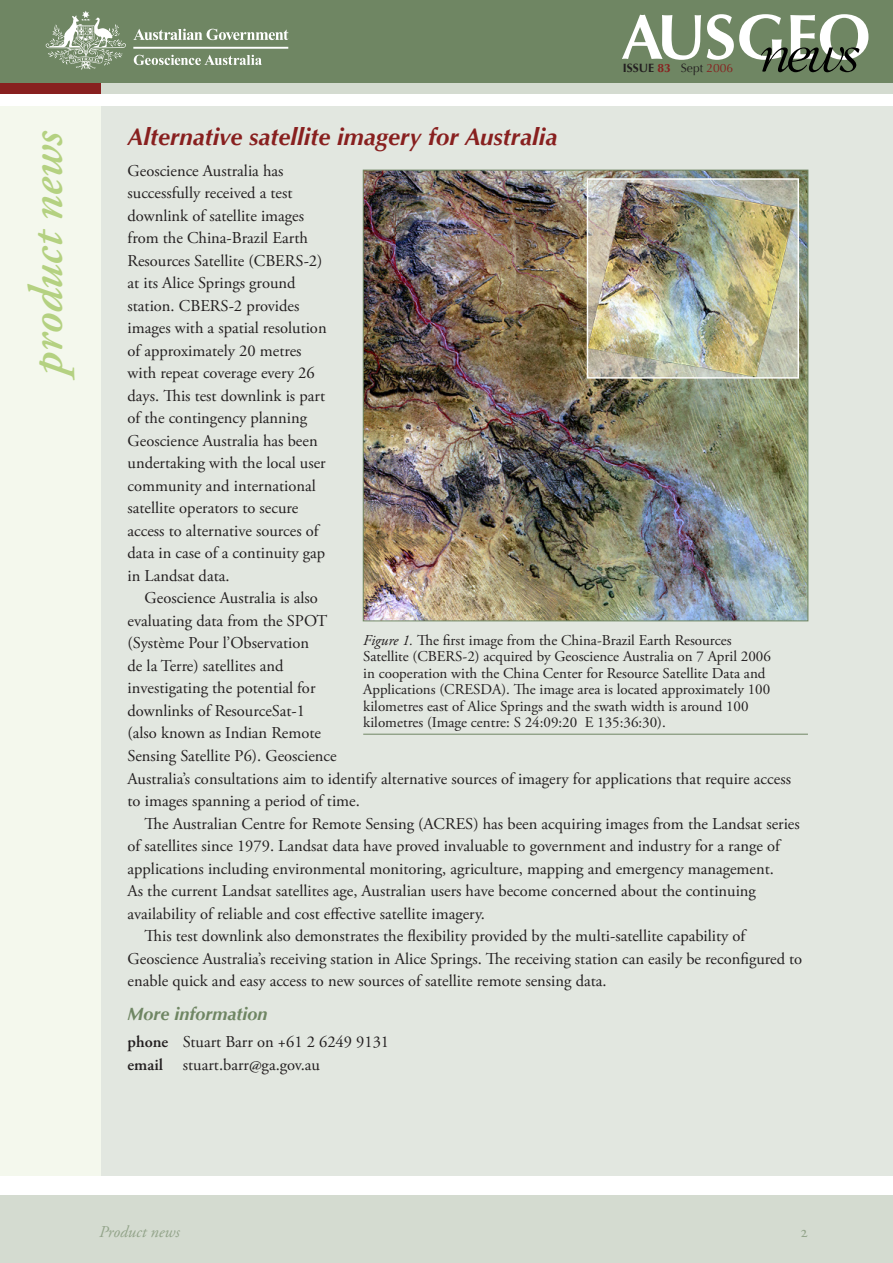
<style>
.page{position:relative;width:893px;height:1263px;background:#fff}
.page>*{position:absolute;margin:0;border:0;box-sizing:border-box;transform-origin:0 0}
.t1{font:italic 600 48px "Adobe Garamond Pro";color:#b4d181}
.H1_Product_News_Head{font:italic 700 24px "Optima";color:#88201f}
.H4_in_brief{font:italic 700 18px "Optima";color:#6f8663}
.body{font:16.5px/22.5px "Adobe Garamond Pro";color:#231f20}
.body_first_para{font:16.5px/22.5px "Adobe Garamond Pro";color:#231f20}
.information{font:16.5px "Adobe Garamond Pro";color:#231f20}
.t2{font:italic 16.5px "Adobe Garamond Pro";color:#93a48a}
.t3{font:15px/16.5px "Adobe Garamond Pro";color:#231f20}
.t4{font:700 12px "Optima";color:#231f20}
.s1{color:#88201f}
.s2{font-weight:400}
.s3{font-weight:400;color:#88201f}
.s4{font-weight:600}
.s5{font-style:italic}
</style>
<div class="page">
<div style="left:0;top:13px;width:893px;height:81px;background:#d4dbd0"></div>
<div style="left:0;top:12px;width:101px;height:81px;background:#88201f"></div>
<div style="left:0;top:0;width:893px;height:82px;background:#6f8663"></div>
<svg style="left:133px;top:29px;width:155px;height:11px"></svg>
<svg style="left:46px;top:11px;width:80px;height:59px"></svg>
<hr style="left:133px;top:47px;width:155px;height:2px;background:#fff">
<svg style="left:134px;top:55px;width:128px;height:10px"></svg>
<div style="left:0;top:1195px;width:893px;height:68px;background:#d4dbd0"></div>
<div style="left:101px;top:106px;width:792px;height:1070px;background:#e2e7e0"></div>
<div style="left:0;top:106px;width:101px;height:1070px;background:#f4f8ed"></div>
<img style="left:365px;top:172px;width:441px;height:447px">
<hr style="left:363px;top:734px;width:445px;height:1px;background:#6f8663">
<svg style="left:622px;top:15px;width:79px;height:45px"></svg>
<svg style="left:707px;top:14px;width:161px;height:58px"></svg>
<p class="t1" style="left:19px;top:375px;width:246px;rotate:-90deg">product news</p>
<p class="t4" style="left:623px;top:61px;width:112px">ISSUE <span class="s1">83</span> <span class="s2">Sept</span> <span class="s3">2006</span></p>
<p class="H1_Product_News_Head" style="left:128px;top:123px;width:431px">Alternative satellite imagery for Australia</p>
<p class="body_first_para" style="left:128px;top:160px;width:201px">Geoscience Australia has successfully received a test downlink of satellite images from the China-Brazil Earth<br>Resources Satellite (CBERS‑--2) at its Alice Springs ground station. CBERS‑2 provides images with a spatial resolution of approximately 20 metres with repeat coverage every 26 days. This test downlink is part of the contingency planning<br>Geoscience Australia has been undertaking with the local user community and international satellite operators to secure access to alternative sources of data in case of a continuity gap in Landsat data.</p>
<p class="body" style="left:128px;top:588px;width:665px;text-indent:17px">Geoscience Australia is also<br>evaluating data from the SPOT<br>(Système Pour l’Observation<br>de la Terre) satellites and<br>investigating the potential for<br>downlinks of ResourceSat-1<br>(also known as Indian Remote<br>Sensing Satellite P6). Geoscience<br>Australia’s consultations aim to identify alternative sources of imagery for applications that require access to images spanning a period of time.</p>
<p class="body" style="left:128px;top:813px;width:674px;text-indent:17px">The Australian Centre for Remote Sensing (ACRES) has been acquiring images from the Landsat series of satellites since 1979. Landsat data have proved invaluable to government and industry for a range of applications including environmental monitoring, agriculture, mapping and emergency management.<br>As the current Landsat satellites age, Australian users have become concerned about the continuing availability of reliable and cost effective satellite imagery.</p>
<p class="body" style="left:128px;top:925px;width:676px;text-indent:17px">This test downlink also demonstrates the flexibility provided by the multi-satellite capability of<br>Geoscience Australia’s receiving station in Alice Springs. The receiving station can easily be reconfigured to enable quick and easy access to new sources of satellite remote sensing data.</p>
<p class="H4_in_brief" style="left:128px;top:1003px;width:142px">More information</p>
<p class="information" style="left:128px;top:1032px;width:263px"><span class="s4">phone</span> Stuart Barr on +61 2 6249 9131</p>
<p class="information" style="left:128px;top:1054px;width:194px"><span class="s4">email</span> stuart.barr@ga.gov.au</p>
<p class="t3" style="left:363px;top:632px;width:409px"><span class="s5">Figure 1.</span> The first image from the China-Brazil Earth Resources Satellite (CBERS-2) acquired by Geoscience Australia on 7 April 2006 in cooperation with the China Center for Resource Satellite Data and Applications (CRESDA). The image area is located approximately 100 kilometres east of Alice Springs and the swath width is around 100 kilometres (Image centre: S 24:09:20 E 135:36:30).</p>
<p class="t2" style="left:99px;top:1221px;width:82px">Product news</p>
</div>
